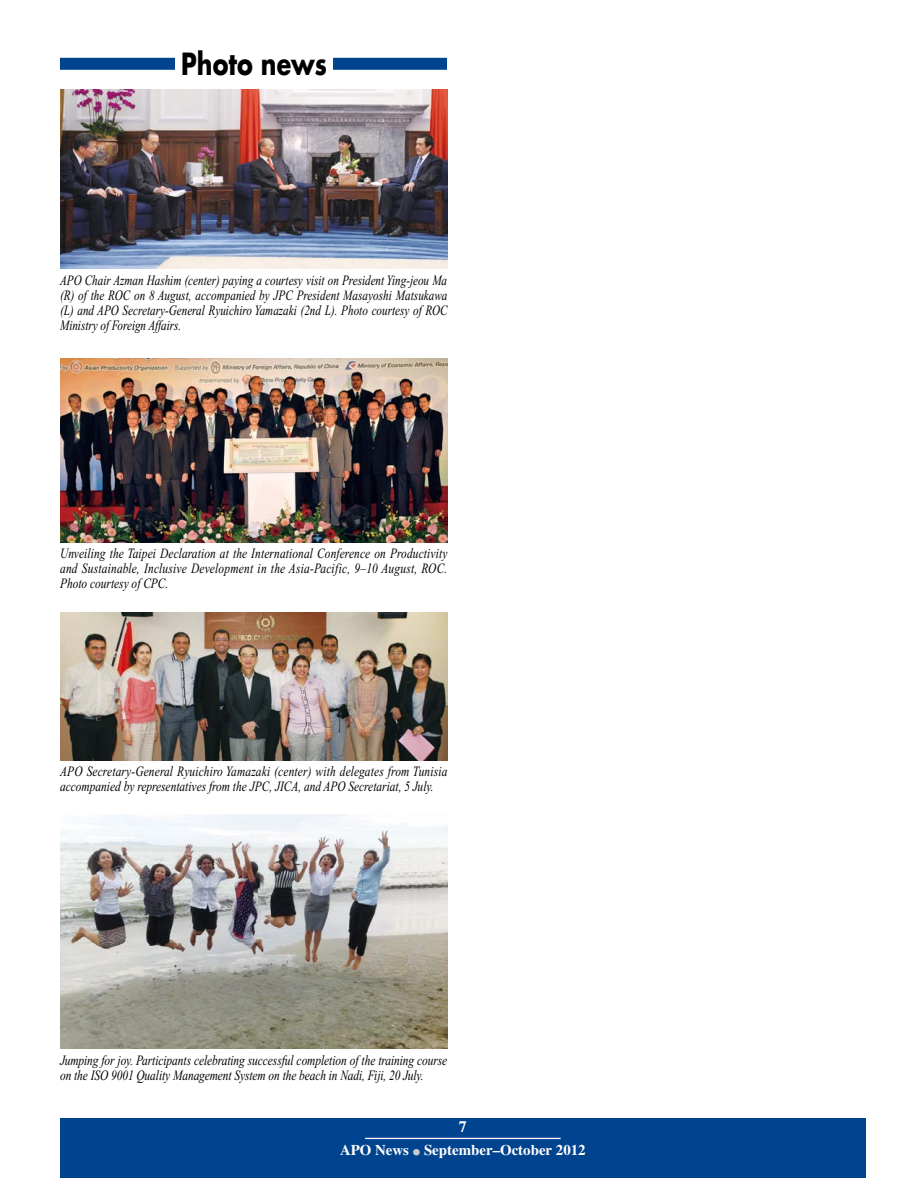
<style>
.page{position:relative;width:906px;height:1178px;background:#fff}
.page>*{position:absolute;margin:0;border:0;box-sizing:border-box;transform-origin:0 0}
.t1{font:700 29.7px "Futura";color:#000;scale:.8 1}
.t2{font:700 15.9px "Times";color:#fff}
.t3{font:700 14.85px "Times";color:#fff}
.t4{font:italic 14.25px/15px "Times New Roman";color:#000;scale:.8 1}
.t5{font:italic 14.25px/15px "Times New Roman";color:#000;text-align:justify;scale:.78 1}
.s1{font-family:"Ryumin";font-weight:300;font-size:7.5px;color:#c9caca}
</style>
<div class="page">
<div style="left:60px;top:1119px;width:805px;height:59px;background:#00438e"></div>
<hr style="left:365px;top:1138px;width:196px;height:1px;background:#fff">
<div style="left:60px;top:58px;width:387px;height:12px;background:#00438e"></div>
<div style="left:175px;top:38px;width:158px;height:51px;background:#fff"></div>
<img style="left:60px;top:89px;width:387px;height:180px">
<img style="left:60px;top:358px;width:387px;height:184px">
<img style="left:60px;top:612px;width:387px;height:148px">
<img style="left:60px;top:815px;width:387px;height:234px">
<h1 class="t1" style="left:181px;top:43px;width:184px">Photo news</h1>
<p class="t5" style="left:60px;top:273px;width:498px">APO Chair Azman Hashim (center) paying a courtesy visit on President Ying-jeou Ma (R) of the ROC on 8 August, accompanied by JPC President Masayoshi Matsukawa (L) and APO Secretary-General Ryuichiro Yamazaki (2nd L). Photo courtesy of ROC Ministry of Foreign Affairs.</p>
<p class="t4" style="left:60px;top:546px;width:485px;text-align:justify">Unveiling the Taipei Declaration at the International Conference on Productivity and Sustainable, Inclusive Development in the Asia-Pacific, 9–10 August, ROC.<br>Photo courtesy of CPC.</p>
<p class="t4" style="left:60px;top:764px;width:486px">APO Secretary-General Ryuichiro Yamazaki (center) with delegates from Tunisia accompanied by representatives from the JPC, JICA, and APO Secretariat, 5 July.</p>
<p class="t4" style="left:60px;top:1053px;width:485px">Jumping for joy. Participants celebrating successful completion of the training course on the ISO 9001 Quality Management System on the beach in Nadi, Fiji, 20 July.</p>
<p class="t2" style="left:459px;top:1117px;width:9px">7</p>
<p class="t3" style="left:340px;top:1141px;width:247px">APO News <span class="s1">●</span> September–October 2012</p>
</div>
